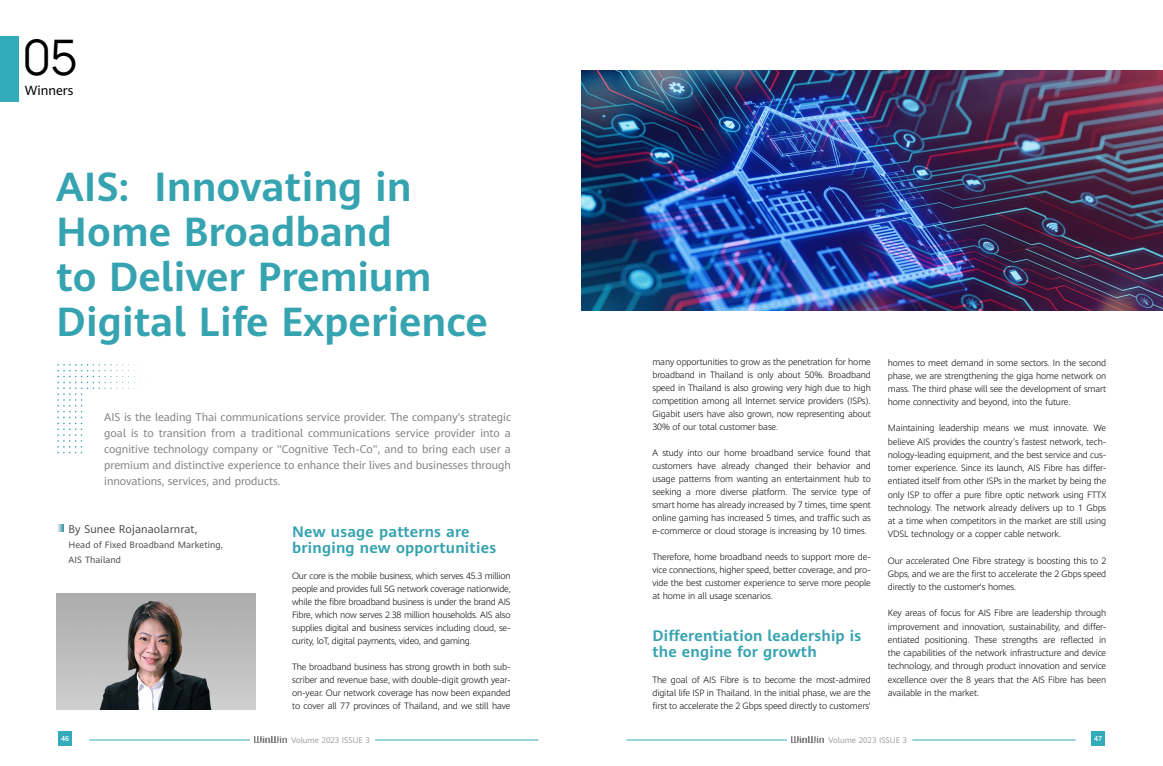
<style>
.page{position:relative;width:1163px;height:766px;background:#fff}
.page>*{position:absolute;margin:0;border:0;box-sizing:border-box;transform-origin:0 0}
.t1{font:48px "Manrope";color:#000}
.t2{font:700 40px/45px "Huawei Sans";color:#36a3b0}
.t3{font:700 15px/16px "Huawei Sans";letter-spacing:.015em;color:#36a3b0}
.t4{font:13px "Huawei Sans";color:#000}
.t5{font:11px/16px "Huawei Sans";color:#4f4c4b;text-align:justify}
.t6{font:11px "Huawei Sans";letter-spacing:.01em;color:#000}
.t7{font:300 9px/13px "Huawei Sans";letter-spacing:-.01em;color:#000;text-align:justify}
.t8{font:9px/15px "Huawei Sans";letter-spacing:.01em;color:#000}
.t9{font:8px "Huawei Sans";color:#9fa0a0}
.t10{font:500 7px "Huawei Sans";color:#fff}
</style>
<div class="page">
<div style="left:0;top:36px;width:19px;height:66px;background:#34abba"></div>
<svg style="left:57px;top:364px;width:84px;height:89px"></svg>
<img style="left:57px;top:593px;width:199px;height:116px">
<svg style="left:58px;top:524px;width:5px;height:7px"></svg>
<img style="left:581px;top:71px;width:581px;height:239px">
<div style="left:1090px;top:731px;width:14px;height:14px;background:#34abba"></div>
<div style="left:58px;top:731px;width:14px;height:14px;background:#34abba"></div>
<hr style="left:89px;top:739px;width:161px;height:1px;background:#34abba">
<hr style="left:375px;top:739px;width:163px;height:1px;background:#34abba">
<img style="left:254px;top:736px;width:32px;height:6px">
<hr style="left:626px;top:739px;width:160px;height:1px;background:#34abba">
<hr style="left:912px;top:739px;width:163px;height:1px;background:#34abba">
<img style="left:791px;top:736px;width:32px;height:6px">
<h1 class="t1" style="left:22px;top:29px;width:57px">05</h1>
<h3 class="t4" style="left:25px;top:81px;width:50px">Winners</h3>
<h2 class="t2" style="left:56px;top:163px;width:433px">AIS: Innovating in<br>Home Broadband<br>to Deliver Premium<br>Digital Life Experience</h2>
<p class="t5" style="left:104px;top:408px;width:408px">AIS is the leading Thai communications service provider. The company's strategic goal is to transition from a traditional communications service provider into a cognitive technology company or "Cognitive Tech-Co", and to bring each user a premium and distinctive experience to enhance their lives and businesses through innovations, services, and products.</p>
<h3 class="t3" style="left:292px;top:523px;width:205px">New usage patterns are bringing new opportunities</h3>
<p class="t7" style="left:292px;top:569px;width:220px">Our core is the mobile business, which serves 45.3 million people and provides full 5G network coverage nationwide, while the fibre broadband business is under the brand AIS Fibre, which now serves 2.38 million households. AIS also supplies digital and business services including cloud, se&shy;curity, loT, digital payments, video, and gaming.</p>
<p class="t7" style="left:292px;top:660px;width:220px">The broadband business has strong growth in both sub&shy;scriber and revenue base, with double-digit growth year&shy;on-year. Our network coverage has now been expanded to cover all 77 provinces of Thailand, and we still have</p>
<p class="t6" style="left:69px;top:520px;width:130px">By Sunee Rojanaolarnrat,</p>
<p class="t8" style="left:69px;top:536px;width:156px">Head of Fixed Broadband Marketing,<br>AIS Thailand</p>
<p class="t7" style="left:652px;top:354px;width:220px">many opportunities to grow as the penetration for home broadband in Thailand is only about 50%. Broadband speed in Thailand is also growing very high due to high competition among all Internet service providers (ISPs).<br>Gigabit users have also grown, now representing about 30% of our total customer base.</p>
<p class="t7" style="left:652px;top:445px;width:220px">A study into our home broadband service found that customers have already changed their behavior and usage patterns from wanting an entertainment hub to seeking a more diverse platform. The service type of smart home has already increased by 7 times, time spent online gaming has increased 5 times, and traffic such as e-commerce or cloud storage is increasing by 10 times.</p>
<p class="t7" style="left:652px;top:549px;width:220px">Therefore, home broadband needs to support more de&shy;vice connections, higher speed, better coverage, and pro&shy;vide the best customer experience to serve more people at home in all usage scenarios.</p>
<h3 class="t3" style="left:652px;top:627px;width:210px">Differentiation leadership is the engine for growth</h3>
<p class="t7" style="left:652px;top:672px;width:220px">The goal of AIS Fibre is to become the most-admired digital life ISP in Thailand. In the initial phase, we are the first to accelerate the 2 Gbps speed directly to customers'</p>
<p class="t7" style="left:887px;top:355px;width:220px">homes to meet demand in some sectors. In the second phase, we are strengthening the giga home network on mass. The third phase will see the development of smart home connectivity and beyond, into the future.</p>
<p class="t7" style="left:887px;top:421px;width:220px">Maintaining leadership means we must innovate. We believe AIS provides the country’s fastest network, tech&shy;nology-leading equipment, and the best service and cus&shy;tomer experience. Since its launch, AIS Fibre has differ&shy;entiated itself from other ISPs in the market by being the only ISP to offer a pure fibre optic network using FTTX technology. The network already delivers up to 1 Gbps at a time when competitors in the market are still using VDSL technology or a copper cable network.</p>
<p class="t7" style="left:887px;top:553px;width:220px">Our accelerated One Fibre strategy is boosting this to 2<br>Gbps, and we are the first to accelerate the 2 Gbps speed directly to the customer's homes.</p>
<p class="t7" style="left:887px;top:606px;width:220px">Key areas of focus for AIS Fibre are leadership through improvement and innovation, sustainability, and differ&shy;entiated positioning. These strengths are reflected in the capabilities of the network infrastructure and device technology, and through product innovation and service excellence over the 8 years that the AIS Fibre has been available in the market.</p>
<p class="t10" style="left:61px;top:733px;width:9px">46</p>
<p class="t9" style="left:291px;top:734px;width:80px">Volume 2023 ISSUE 3</p>
<p class="t9" style="left:828px;top:734px;width:80px">Volume 2023 ISSUE 3</p>
<p class="t10" style="left:1093px;top:733px;width:9px">47</p>
</div>
